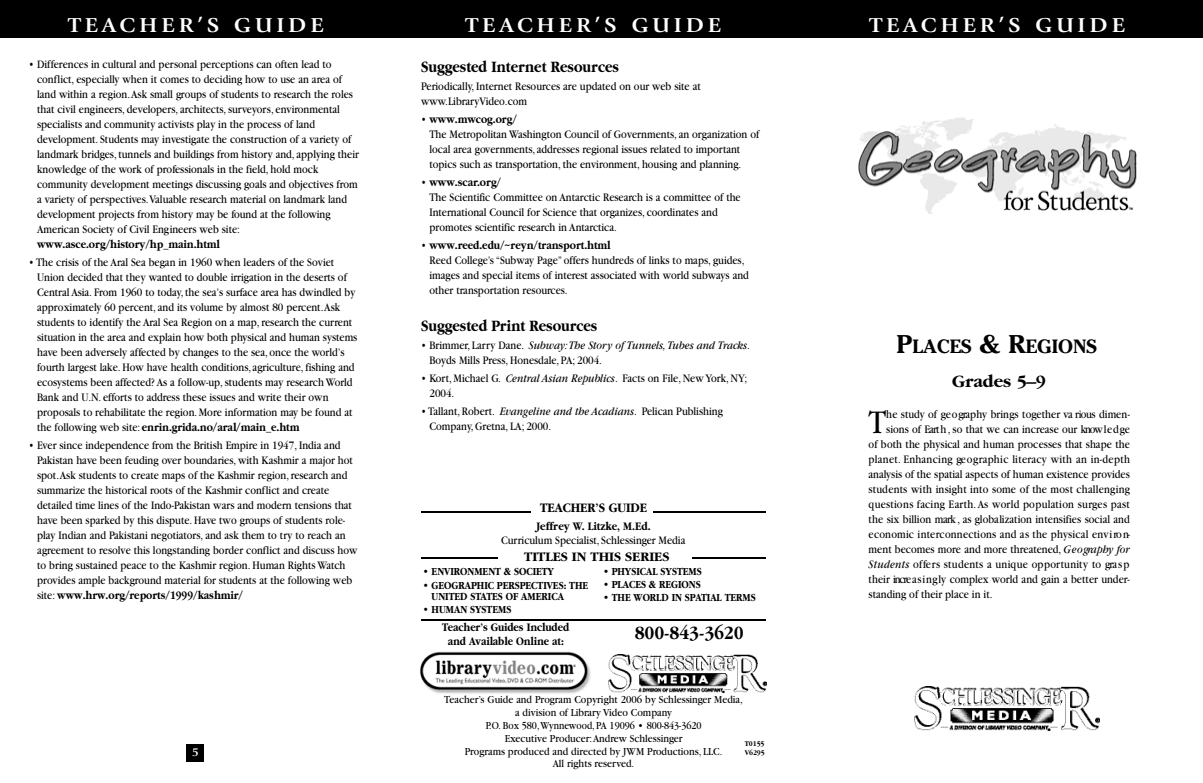
<style>
.page{position:relative;width:1203px;height:783px;background:#fff}
.page>*{position:absolute;margin:0;border:0;box-sizing:border-box;transform-origin:0 0}
.t1{font:34.5px "Garamond";color:#000;scale:.87 1}
.t2{font:700 21px "Giovanni";letter-spacing:.165em;color:#fff;scale:1.1 1}
.t3{font:700 19.5px "Garamond";color:#000;scale:.9 1}
.t4{font:700 19.05px "Cheltenham";color:#000}
.t5{font:700 18px "Garamond";color:#000}
.t6{font:700 16.5px "Garamond";color:#000;scale:.86 1}
.t7{font:700 13.5px "Garamond";color:#000}
.t8{font:700 13.5px "Garamond";color:#000;scale:.9 1}
.t9{font:12px/15px "Garamond";color:#000;scale:.87 1}
.t10{font:12px "Garamond";letter-spacing:.025em;color:#000;scale:.87 1}
.t11{font:12px "Garamond";letter-spacing:.02em;color:#000;scale:.87 1}
.t12{font:700 12px/13.4px "Garamond";color:#000;text-align:center;scale:.85 1}
.t13{font:700 12px "Garamond";color:#000;scale:.86 1}
.t14{font:700 12px "Garamond";color:#000;scale:.87 1}
.t15{font:700 12px "Giovanni";color:#fff}
.t16{font:11.25px/12.8px "Garamond";color:#000;text-align:center;scale:.9 1}
.t17{font:700 11.25px/10.5px "Garamond";color:#000;scale:.85 1}
.t18{font:700 7.5px/9px "Garamond";color:#000;scale:.93 1}
.s1{font-weight:700}
.s2{font-style:italic}
.s3{font-weight:400;font-size:12px}
.s4{font-size:25.5px}
</style>
<div class="page">
<div style="left:0;top:0;width:1202px;height:38px;background:#000"></div>
<div style="left:186px;top:744px;width:18px;height:18px;background:#000"></div>
<img style="left:608px;top:654px;width:158px;height:38px">
<img style="left:914px;top:687px;width:184px;height:43px">
<img style="left:420px;top:651px;width:171px;height:43px">
<img style="left:858px;top:117px;width:279px;height:97px">
<hr style="left:420px;top:619px;width:345px;height:1px;background:#000">
<hr style="left:421px;top:511px;width:109px;height:2px;background:#000">
<hr style="left:653px;top:511px;width:112px;height:2px;background:#000">
<hr style="left:421px;top:557px;width:77px;height:2px;background:#000">
<hr style="left:692px;top:557px;width:73px;height:2px;background:#000">
<h2 class="t2" style="left:68px;top:17px;width:234px">T E ACHER’S GUIDE</h2>
<h2 class="t2" style="left:465px;top:17px;width:234px">T E ACHER’S GUIDE</h2>
<h2 class="t2" style="left:869px;top:17px;width:234px">T E ACHER’S GUIDE</h2>
<p class="t9" style="left:37px;top:58px;width:371px;text-indent:-8px">• Differences in cultural and personal perceptions can often lead to conflict, especially when it comes to deciding how to use an area of land within a region.Ask small groups of students to research the roles that civil engineers, developers, architects, surveyors, environmental specialists and community activists play in the process of land development. Students may investigate the construction of a variety of landmark bridges, tunnels and buildings from history and, applying their knowledge of the work of professionals in the field, hold mock community development meetings discussing goals and objectives from a variety of perspectives.Valuable research material on landmark land development projects from history may be found at the following American Society of Civil Engineers web site:</p>
<p class="t13" style="left:37px;top:240px;width:214px">www.asce.org/history/hp_main.html</p>
<p class="t9" style="left:37px;top:256px;width:369px;text-indent:-8px">• The crisis of the Aral Sea began in 1960 when leaders of the Soviet Union decided that they wanted to double irrigation in the deserts of Central Asia. From 1960 to today,the sea’s surface area has dwindled by approximately 60 percent, and its volume by almost 80 percent.Ask students to identify the Aral Sea Region on a map, research the current situation in the area and explain how both physical and human systems have been adversely affected by changes to the sea, once the world’s fourth largest lake. How have health conditions, agriculture, fishing and ecosystems been affected? As a follow-up, students may research World Bank and U.N. efforts to address these issues and write their own proposals to rehabilitate the region. More information may be found at the following web site: <span class="s1">enrin.grida.no/aral/main_e.htm</span></p>
<p class="t9" style="left:37px;top:439px;width:369px;text-indent:-8px">• Ever since independence from the British Empire in 1947, India and Pakistan have been feuding over boundaries, with Kashmir a major hot spot.Ask students to create maps of the Kashmir region,research and summarize the historical roots of the Kashmir conflict and create detailed time lines of the Indo-Pakistan wars and modern tensions that have been sparked by this dispute. Have two groups of students role&shy;play Indian and Pakistani negotiators, and ask them to try to reach an agreement to resolve this longstanding border conflict and discuss how to bring sustained peace to the Kashmir region. Human Rights Watch provides ample background material for students at the following web site: <span class="s1">www.hrw.org/reports/1999/kashmir/</span></p>
<p class="t15" style="left:192px;top:747px;width:8px">5</p>
<h3 class="t6" style="left:421px;top:60px;width:231px">Suggested Internet Resources</h3>
<p class="t9" style="left:421px;top:80px;width:323px">Periodically, Internet Resources are updated on our web site at www.LibraryVideo.com</p>
<p class="t9" style="left:429px;top:113px;width:380px;text-indent:-8px">• <span class="s1">www.mwcog.org/<br></span>The Metropolitan Washington Council of Governments, an organization of local area governments, addresses regional issues related to important topics such as transportation, the environment, housing and planning.</p>
<p class="t9" style="left:429px;top:176px;width:359px;text-indent:-8px">• <span class="s1">www.scar.org/<br></span>The Scientific Committee on Antarctic Research is a committee of the International Council for Science that organizes, coordinates and promotes scientific research in Antarctica.</p>
<p class="t9" style="left:429px;top:239px;width:368px;text-indent:-8px">• <span class="s1">www.reed.edu/~reyn/transport.html<br></span>Reed College’s “Subway Page” offers hundreds of links to maps, guides, images and special items of interest associated with world subways and other transportation resources.</p>
<h3 class="t6" style="left:421px;top:319px;width:206px">Suggested Print Resources</h3>
<p class="t9" style="left:429px;top:339px;width:370px;text-indent:-8px">• Brimmer, Larry Dane. <span class="s2">Subway: The Story of Tunnels, Tubes and Tracks</span>.<br>Boyds Mills Press, Honesdale, PA; 2004.</p>
<p class="t9" style="left:429px;top:372px;width:366px;text-indent:-8px">• Kort, Michael G. <span class="s2">Central Asian Republics</span>. Facts on File, New York, NY;<br>2004.</p>
<p class="t9" style="left:429px;top:405px;width:339px;text-indent:-8px">• Tallant, Robert. <span class="s2">Evangeline and the Acadians</span>. Pelican Publishing<br>Company, Gretna, LA; 2000.</p>
<p class="t8" style="left:540px;top:502px;width:120px">TEACHER’S GUIDE</p>
<p class="t14" style="left:536px;top:522px;width:133px">Jeffrey W. Litzke, M.Ed.</p>
<p class="t9" style="left:501px;top:534px;width:213px">Curriculum Specialist, Schlessinger Media</p>
<p class="t7" style="left:524px;top:552px;width:147px">TITLES IN THIS SERIES</p>
<p class="t17" style="left:423px;top:567px;width:156px"><span class="s3">•</span> ENVIRONMENT &amp; SOCIETY</p>
<p class="t17" style="left:431px;top:581px;width:186px;text-indent:-9px"><span class="s3">•</span> GEOGRAPHIC PERSPECTIVES: THE<br>UNITED STATES OF AMERICA</p>
<p class="t17" style="left:423px;top:605px;width:105px"><span class="s3">•</span> HUMAN SYSTEMS</p>
<p class="t17" style="left:603px;top:567px;width:118px"><span class="s3">•</span> PHYSICAL SYSTEMS</p>
<p class="t17" style="left:603px;top:580px;width:116px"><span class="s3">•</span> PLACES &amp; REGIONS</p>
<p class="t17" style="left:603px;top:593px;width:181px"><span class="s3">•</span> THE WORLD IN SPATIAL TERMS</p>
<p class="t12" style="left:442px;top:622px;width:151px">Teacher’s Guides Included and Available Online at:</p>
<h3 class="t3" style="left:634px;top:625px;width:122px">800-843-3620</h3>
<p class="t16" style="left:444px;top:695px;width:333px">Teacher’s Guide and Program Copyright 2006 by Schlessinger Media, a division of Library Video Company<br>P.O. Box 580,Wynnewood, PA 19096 • 800-843-3620<br>Executive Producer:Andrew Schlessinger<br>Programs produced and directed by JWM Productions, LLC.<br>All rights reserved.</p>
<p class="t18" style="left:744px;top:740px;width:23px">T0155<br>V6295</p>
<h3 class="t4" style="left:896px;top:339px;width:202px"><span class="s4">P</span>LACES <span class="s4">&amp; R</span>EGIONS</h3>
<h3 class="t5" style="left:951px;top:375px;width:95px">Grades 5–9</h3>
<h1 class="t1" style="left:868px;top:410px;width:22px">T</h1>
<p class="t9" style="left:886px;top:408px;width:281px">he study of ge o gra p hy brings together va rious dimen-</p>
<p class="t9" style="left:886px;top:423px;width:281px">sions of Eart h , so that we can increase our know l e d ge</p>
<p class="t9" style="left:868px;top:438px;width:302px">of both the physical and human processes that shape the</p>
<p class="t10" style="left:868px;top:455px;width:302px">p la n e t. Enhancing ge o graphic literacy with an in-depth</p>
<p class="t9" style="left:868px;top:468px;width:302px">analysis of the spatial aspects of human existence provides</p>
<p class="t11" style="left:868px;top:485px;width:302px">students with insight into some of the most ch a lle n gin g</p>
<p class="t10" style="left:868px;top:500px;width:302px">questions facing Earth .As world population surges past</p>
<p class="t9" style="left:868px;top:513px;width:302px">the six billion mark , as globalization intensifies social and</p>
<p class="t10" style="left:868px;top:530px;width:302px">economic interconnections and as the physical env i ro n-</p>
<p class="t9" style="left:868px;top:543px;width:301px">ment becomes more and more thre a te n e d , <span class="s2">G e o gra p hy fo r</span></p>
<p class="t10" style="left:868px;top:560px;width:301px"><span class="s2">S tu d e n ts</span> o ffe rs students a unique opportunity to gra s p</p>
<p class="t9" style="left:868px;top:573px;width:302px">their incre a s i n g ly complex world and gain a better under-</p>
<p class="t9" style="left:868px;top:588px;width:144px">standing of their place in it.</p>
</div>
